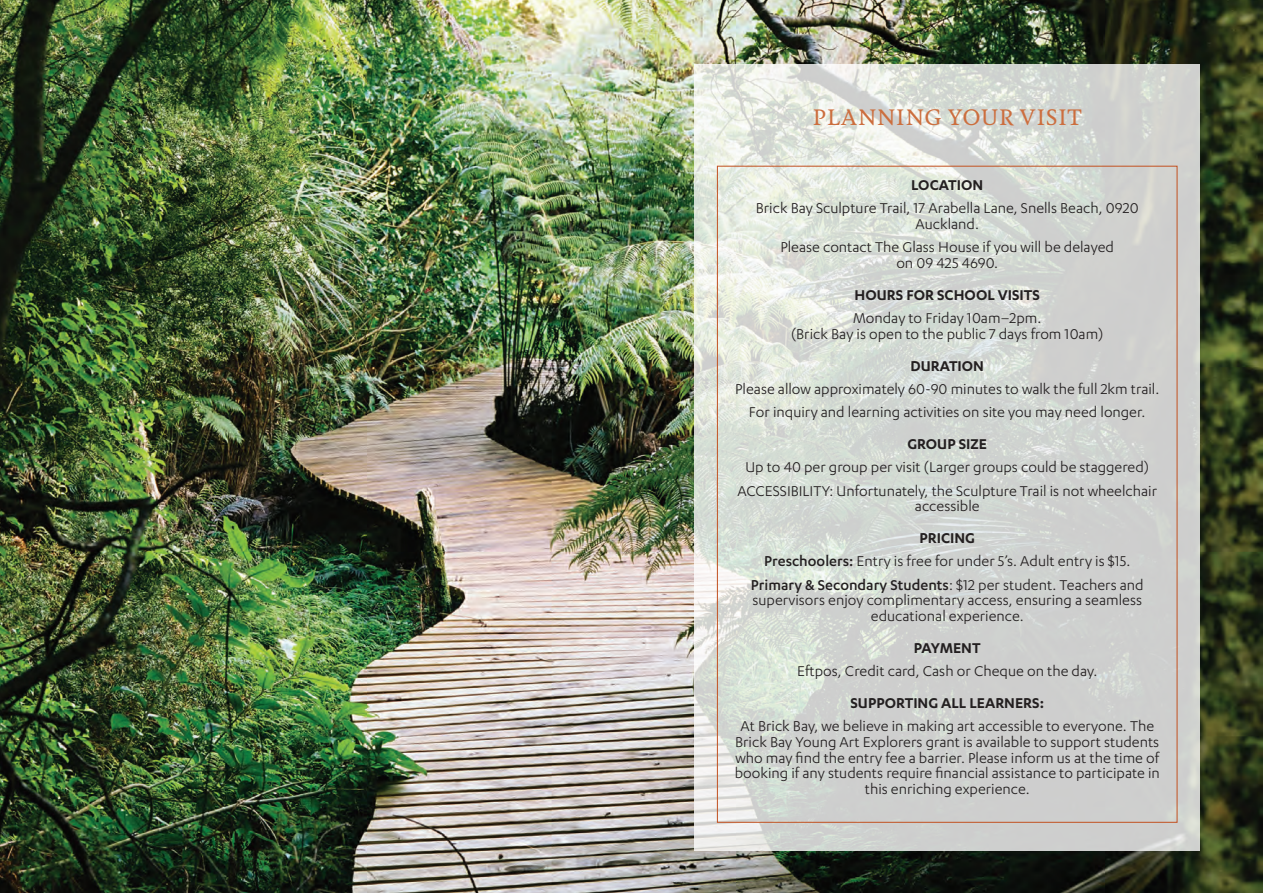
<style>
.page{position:relative;width:1263px;height:893px;background:#fff}
.page>*{position:absolute;margin:0;border:0;box-sizing:border-box;transform-origin:0 0}
.t1{font:500 21px "Feijoa";letter-spacing:.05em;color:#cc6e3e}
.t2{font:16.5px/15.6px "Karbon";color:#231f20;text-align:center}
.t3{font:600 16.5px "Karbon";color:#231f20}
.s1{font-weight:600}
.s2{font-weight:500}
</style>
<div class="page">
<img style="left:0;top:0;width:1263px;height:893px">
<svg style="left:695px;top:64px;width:505px;height:786px;background:#d5d8d3"></svg>
<p class="t1" style="left:813px;top:104px;width:270px">PLANNING YOUR VISIT</p>
<p class="t3" style="left:911px;top:176px;width:74px">LOCATION</p>
<p class="t2" style="left:756px;top:200px;width:384px">Brick Bay Sculpture Trail, 17 Arabella Lane, Snells Beach, 0920<br>Auckland.</p>
<p class="t2" style="left:780px;top:239px;width:335px">Please contact The Glass House if you will be delayed on 09 425 4690.</p>
<p class="t3" style="left:854px;top:285px;width:187px">HOURS FOR SCHOOL VISITS</p>
<p class="t2" style="left:791px;top:310px;width:314px">Monday to Friday 10am–2pm.<br>(Brick Bay is open to the public 7 days from 10am)</p>
<p class="t3" style="left:910px;top:356px;width:75px">DURATION</p>
<p class="t2" style="left:735px;top:377px;width:425px;line-height:23.2px">Please allow approximately 60-90 minutes to walk the full 2km trail.<br>For inquiry and learning activities on site you may need longer.</p>
<p class="t3" style="left:907px;top:435px;width:81px">GROUP SIZE</p>
<p class="t2" style="left:737px;top:455px;width:421px;line-height:23.2px">Up to 40 per group per visit (Larger groups could be staggered)<br>ACCESSIBILITY: Unfortunately, the Sculpture Trail is not wheelchair</p>
<p class="t2" style="left:915px;top:498px;width:66px">accessible</p>
<p class="t2" style="left:751px;top:526px;width:394px;line-height:23.2px"><span class="s1">PRICING<br></span><span class="s2">Preschoolers:</span> Entry is free for under 5’s. Adult entry is $15.<br><span class="s2">Primary &amp; Secondary Students</span>: $12 per student. Teachers and</p>
<p class="t2" style="left:752px;top:592px;width:391px">supervisors enjoy complimentary access, ensuring a seamless educational experience.</p>
<p class="t3" style="left:914px;top:639px;width:68px">PAYMENT</p>
<p class="t2" style="left:797px;top:663px;width:302px">Eftpos, Credit card, Cash or Cheque on the day.</p>
<p class="t3" style="left:850px;top:694px;width:195px">SUPPORTING ALL LEARNERS:</p>
<p class="t2" style="left:735px;top:718px;width:427px">At Brick Bay, we believe in making art accessible to everyone. The Brick Bay Young Art Explorers grant is available to support students who may find the entry fee a barrier. Please inform us at the time of booking if any students require financial assistance to participate in this enriching experience.</p>
</div>
